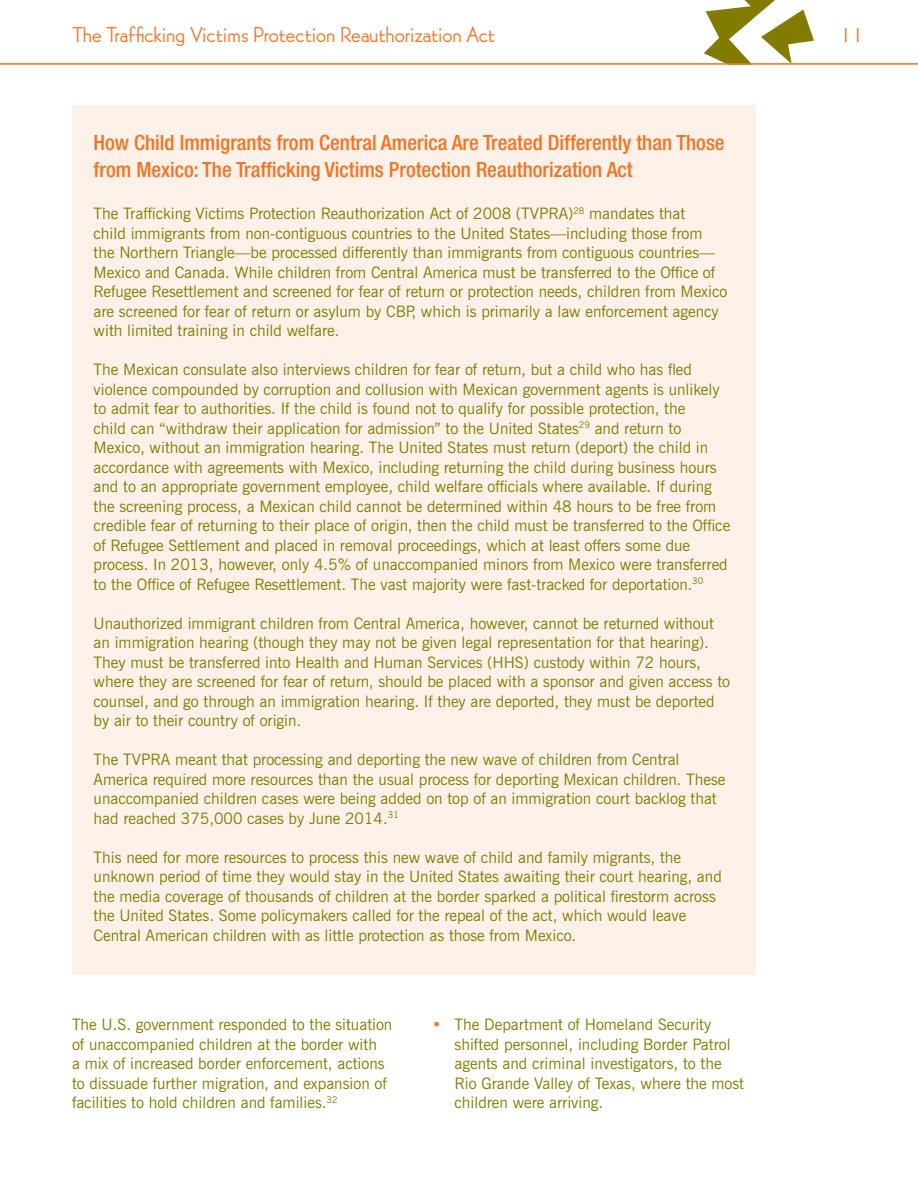
<style>
.page{position:relative;width:918px;height:1188px;background:#fff}
.page>*{position:absolute;margin:0;border:0;box-sizing:border-box;transform-origin:0 0}
.t1{font:500 condensed 21px/27px "Helvetica Neue";color:#f37321}
.t2{font:21px "Bernhard Gothic SG";letter-spacing:-.015em;color:#f37321}
.t3{font:15.75px/19.5px "News Gothic BT";color:#817c00}
.s1{color:#f37321}
</style>
<div class="page">
<div style="left:72px;top:105px;width:684px;height:869px;background:#fef1e9"></div>
<svg style="left:0;top:0;width:918px;height:65px"></svg>
<h1 class="t2" style="left:72px;top:21px;width:425px">The Trafficking Victims Protection Reauthorization Act</h1>
<h1 class="t2" style="left:840px;top:21px;width:25px">11</h1>
<h1 class="t1" style="left:94px;top:128px;width:633px">How Child Immigrants from Central America Are Treated Differently than Those from Mexico: The Trafficking Victims Protection Reauthorization Act</h1>
<p class="t3" style="left:94px;top:204px;width:635px">The Trafficking Victims Protection Reauthorization Act of 2008 (TVPRA)<sup>28</sup> mandates that<br>child immigrants from non-contiguous countries to the United States—including those from the Northern Triangle—be processed differently than immigrants from contiguous countries— Mexico and Canada. While children from Central America must be transferred to the Office of Refugee Resettlement and screened for fear of return or protection needs, children from Mexico are screened for fear of return or asylum by CBP, which is primarily a law enforcement agency with limited training in child welfare.</p>
<p class="t3" style="left:94px;top:360px;width:638px">The Mexican consulate also interviews children for fear of return, but a child who has fled violence compounded by corruption and collusion with Mexican government agents is unlikely to admit fear to authorities. If the child is found not to qualify for possible protection, the<br>child can “withdraw their application for admission” to the United States<sup>29</sup> and return to Mexico, without an immigration hearing. The United States must return (deport) the child in accordance with agreements with Mexico, including returning the child during business hours and to an appropriate government employee, child welfare officials where available. If during the screening process, a Mexican child cannot be determined within 48 hours to be free from credible fear of returning to their place of origin, then the child must be transferred to the Office of Refugee Settlement and placed in removal proceedings, which at least offers some due process. In 2013, however, only 4.5% of unaccompanied minors from Mexico were transferred to the Office of Refugee Resettlement. The vast majority were fast-tracked for deportation.<sup>30</sup></p>
<p class="t3" style="left:94px;top:613px;width:638px">Unauthorized immigrant children from Central America, however, cannot be returned without an immigration hearing (though they may not be given legal representation for that hearing).<br>They must be transferred into Health and Human Services (HHS) custody within 72 hours, where they are screened for fear of return, should be placed with a sponsor and given access to counsel, and go through an immigration hearing. If they are deported, they must be deported by air to their country of origin.</p>
<p class="t3" style="left:94px;top:750px;width:633px">The TVPRA meant that processing and deporting the new wave of children from Central America required more resources than the usual process for deporting Mexican children. These unaccompanied children cases were being added on top of an immigration court backlog that had reached 375,000 cases by June 2014.<sup>31</sup></p>
<p class="t3" style="left:94px;top:847px;width:630px">This need for more resources to process this new wave of child and family migrants, the unknown period of time they would stay in the United States awaiting their court hearing, and the media coverage of thousands of children at the border sparked a political firestorm across the United States. Some policymakers called for the repeal of the act, which would leave Central American children with as little protection as those from Mexico.</p>
<p class="t3" style="left:72px;top:1015px;width:322px">The U.S. government responded to the situation of unaccompanied children at the border with<br>a mix of increased border enforcement, actions to dissuade further migration, and expansion of facilities to hold children and families.<sup>32</sup></p>
<p class="t3" style="left:455px;top:1015px;width:291px;text-indent:-23px"><span class="s1">•</span> The Department of Homeland Security shifted personnel, including Border Patrol agents and criminal investigators, to the Rio Grande Valley of Texas, where the most children were arriving.</p>
</div>
